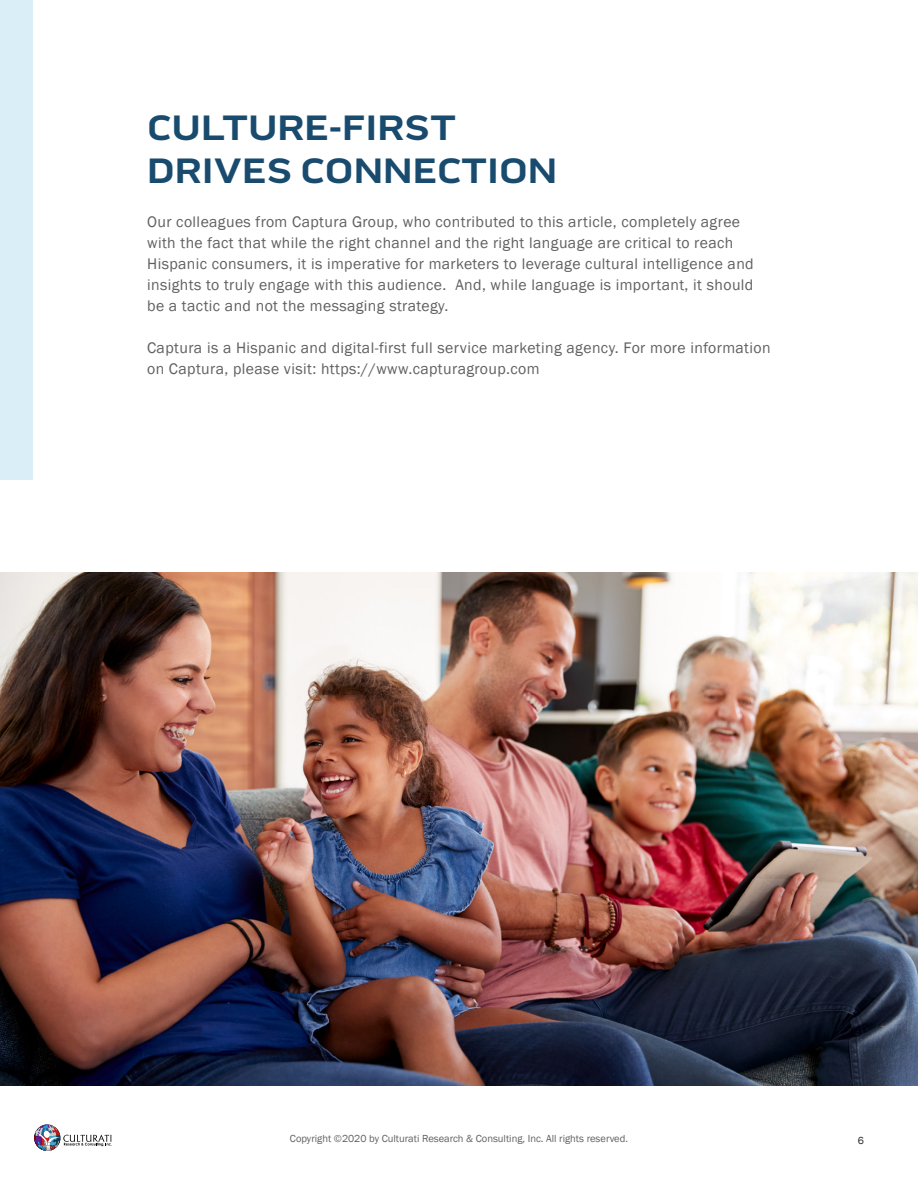
<style>
.page{position:relative;width:918px;height:1188px;background:#fff}
.page>*{position:absolute;margin:0;border:0;box-sizing:border-box;transform-origin:0 0}
.t1{font:700 36px "Pill Gothic 900 mg";color:#184b6e}
.t2{font:15.75px/21px "Franklin Gothic";letter-spacing:.025em;color:#606060}
.t3{font:10.5px "Franklin Gothic";color:#606060}
.t4{font:10.5px "Franklin Gothic";color:#231f20}
</style>
<div class="page">
<svg style="left:34px;top:1124px;width:78px;height:27px"></svg>
<img style="left:0;top:572px;width:918px;height:513px">
<div style="left:0;top:0;width:32px;height:480px;background:#daeef8"></div>
<p class="t1" style="left:147px;top:106px;width:310px">CULTURE-FIRST</p>
<p class="t1" style="left:147px;top:149px;width:412px">DRIVES CONNECTION</p>
<p class="t2" style="left:147px;top:212px;width:608px">Our colleagues from Captura Group, who contributed to this article, completely agree with the fact that while the right channel and the right language are critical to reach Hispanic consumers, it is imperative for marketers to leverage cultural intelligence and insights to truly engage with this audience. And, while language is important, it should be a tactic and not the messaging strategy.</p>
<p class="t2" style="left:147px;top:338px;width:625px">Captura is a Hispanic and digital-first full service marketing agency. For more information on Captura, please visit: https://www.capturagroup.com</p>
<p class="t3" style="left:290px;top:1132px;width:340px">Copyright ©2020 by Culturati Research &amp; Consulting, Inc. All rights reserved.</p>
<p class="t4" style="left:858px;top:1134px;width:8px">6</p>
</div>
